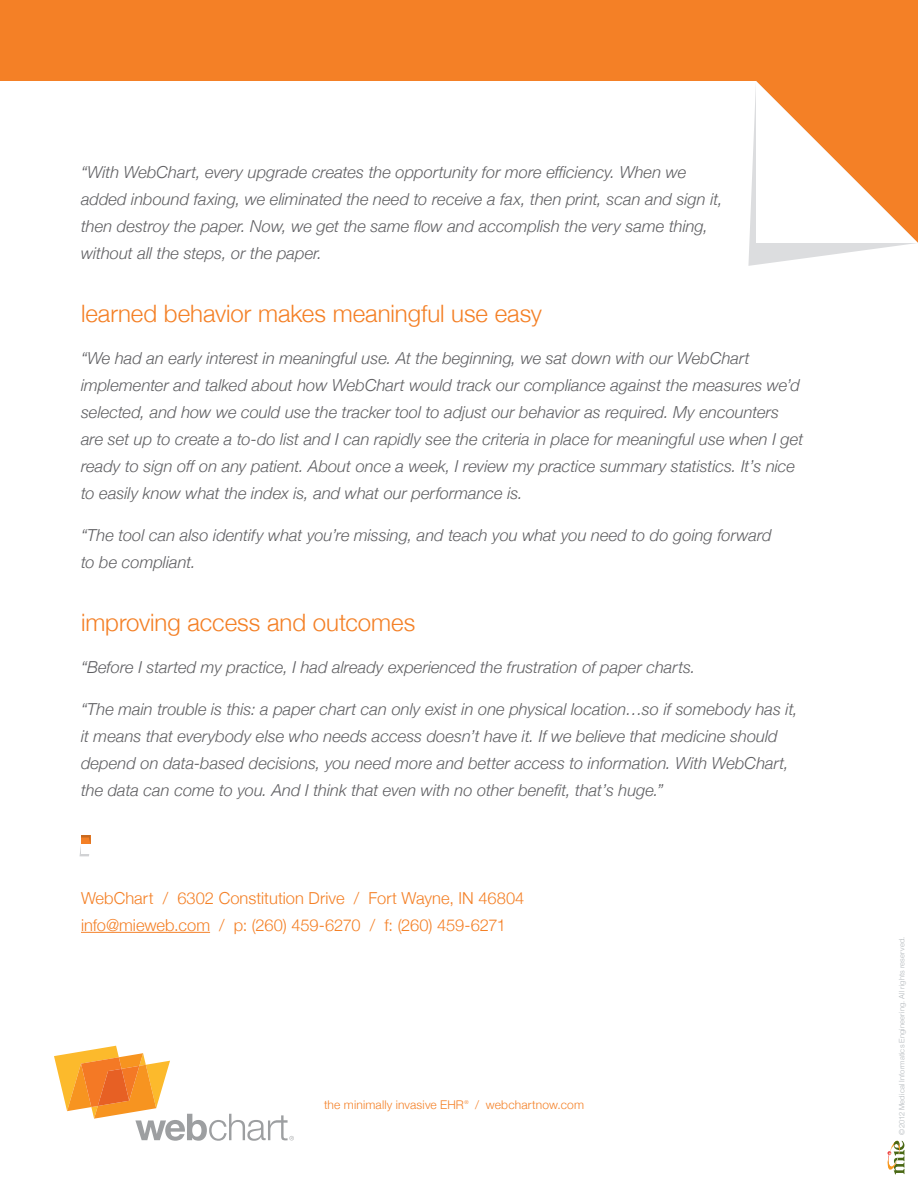
<style>
.page{position:relative;width:918px;height:1188px;background:#fff}
.page>*{position:absolute;margin:0;border:0;box-sizing:border-box;transform-origin:0 0}
.t1{font:300 24px "Helvetica Neue";color:#f48026}
.t2{font:italic 300 16.5px/27px "Helvetica Neue";color:#5f5f62}
.t3{font:300 16.5px "Helvetica Neue";color:#f48026}
.t4{font:300 12px "Helvetica Neue";letter-spacing:.015em;color:#f48026}
.t5{font:300 7.5px "Helvetica Neue";letter-spacing:.025em;color:#b2b7bb}
.t6{font:300 5.25px "Helvetica Neue";color:#f48026}
</style>
<div class="page">
<hr style="left:81px;top:932px;width:129px;height:1px;background:#f48026">
<div style="left:0;top:0;width:918px;height:81px;background:#f48026"></div>
<svg style="left:748px;top:81px;width:170px;height:185px"></svg>
<svg style="left:80px;top:835px;width:10px;height:21px"></svg>
<svg style="left:887px;top:1141px;width:17px;height:33px"></svg>
<svg style="left:54px;top:1046px;width:240px;height:95px"></svg>
<p class="t2" style="left:81px;top:158px;width:607px">“With WebChart, every upgrade creates the opportunity for more efficiency. When we</p>
<p class="t2" style="left:81px;top:185px;width:643px">added inbound faxing, we eliminated the need to receive a fax, then print, scan and sign it,</p>
<p class="t2" style="left:81px;top:212px;width:629px">then destroy the paper. Now, we get the same flow and accomplish the very same thing,</p>
<p class="t2" style="left:81px;top:239px;width:243px">without all the steps, or the paper.</p>
<p class="t1" style="left:81px;top:294px;width:463px">learned behavior makes meaningful use easy</p>
<p class="t2" style="left:81px;top:344px;width:670px">“We had an early interest in meaningful use. At the beginning, we sat down with our WebChart</p>
<p class="t2" style="left:81px;top:371px;width:720px">implementer and talked about how WebChart would track our compliance against the measures we’d selected, and how we could use the tracker tool to adjust our behavior as required. My encounters</p>
<p class="t2" style="left:81px;top:425px;width:724px">are set up to create a to-do list and I can rapidly see the criteria in place for meaningful use when I get ready to sign off on any patient. About once a week, I review my practice summary statistics. It’s nice</p>
<p class="t2" style="left:81px;top:478px;width:443px">to easily know what the index is, and what our performance is.</p>
<p class="t2" style="left:81px;top:520px;width:692px">“The tool can also identify what you’re missing, and teach you what you need to do going forward</p>
<p class="t2" style="left:81px;top:547px;width:116px">to be compliant.</p>
<p class="t1" style="left:81px;top:603px;width:336px">improving access and outcomes</p>
<p class="t2" style="left:81px;top:653px;width:616px">“Before I started my practice, I had already experienced the frustration of paper charts.</p>
<p class="t2" style="left:81px;top:695px;width:718px">“The main trouble is this: a paper chart can only exist in one physical location…so if somebody has it,</p>
<p class="t2" style="left:81px;top:722px;width:698px">it means that everybody else who needs access doesn’t have it. If we believe that medicine should</p>
<p class="t2" style="left:81px;top:749px;width:709px">depend on data-based decisions, you need more and better access to information. With WebChart,</p>
<p class="t2" style="left:81px;top:775px;width:584px">the data can come to you. And I think that even with no other benefit, that’s huge.”</p>
<p class="t3" style="left:81px;top:884px;width:445px">WebChart / 6302 Constitution Drive / Fort Wayne, IN 46804</p>
<p class="t3" style="left:81px;top:911px;width:426px">info@mieweb.com / p: (260) 459-6270 / f: (260) 459-6271</p>
<p class="t4" style="left:324px;top:1095px;width:141px">the minimally invasive EHR</p>
<p class="t6" style="left:464px;top:1098px;width:6px">®</p>
<p class="t4" style="left:475px;top:1095px;width:110px">/ webchartnow.com</p>
<p class="t5" style="left:896px;top:1135px;width:199px;rotate:-90deg">©2012 Medical Informatics Engineering. All rights reserved.</p>
</div>
